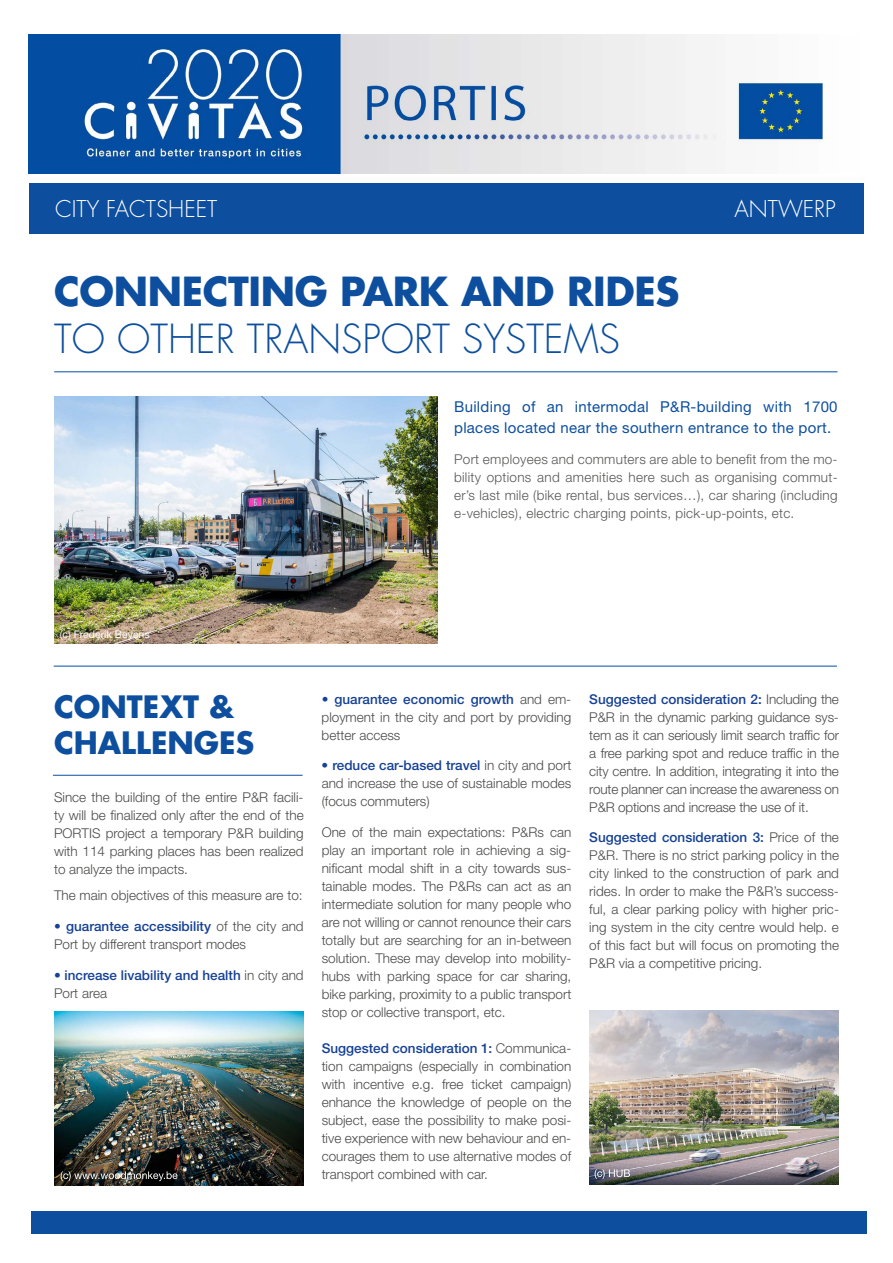
<style>
.page{position:relative;width:893px;height:1263px;background:#fff}
.page>*{position:absolute;margin:0;border:0;box-sizing:border-box;transform-origin:0 0}
.t1{font:300 39px "Futura";color:#0d4f9e}
.t2{font:700 39px "Futura";letter-spacing:-.01em;color:#0d4f9e}
.t3{font:700 30px/36px "Futura";color:#0d4f9e}
.t4{font:300 22.5px "Futura";color:#fff}
.t5{font:15px/21px "Helvetica Neue LT Pro";letter-spacing:.02em;color:#0d4f9e}
.t6{font:300 13.5px/18px "Helvetica Neue LT Pro";color:#4a4a49;text-align:justify}
.t7{font:300 13.5px/18px "Helvetica Neue LT Pro";letter-spacing:.02em;color:#575756;text-align:justify}
.t8{font:500 13.5px/18px "Helvetica Neue LT Pro";color:#164194}
.t9{font:10.5px "Helvetica Neue LT Pro";color:#fff}
.s1{color:#164194}
.s2{font-weight:500;color:#164194}
.s3{font-weight:300}
.s4{font-weight:300;color:#4a4a49}
</style>
<div class="page">
<hr style="left:54px;top:371px;width:783px;height:1px;background:#034da2">
<hr style="left:54px;top:666px;width:783px;height:1px;background:#034da2">
<hr style="left:53px;top:775px;width:250px;height:1px;background:#0d4f9e">
<div style="left:31px;top:1211px;width:835px;height:22px;background:#0d4f9e"></div>
<img style="left:29px;top:34px;width:795px;height:139px">
<div style="left:29px;top:184px;width:835px;height:50px;background:#0d4f9e"></div>
<img style="left:589px;top:1010px;width:250px;height:174px">
<img style="left:54px;top:1011px;width:250px;height:174px">
<img style="left:54px;top:397px;width:384px;height:246px">
<svg style="left:61px;top:1171px;width:117px;height:10px"></svg>
<svg style="left:595px;top:1169px;width:35px;height:10px"></svg>
<h3 class="t4" style="left:55px;top:195px;width:164px">CITY FACTSHEET</h3>
<h3 class="t4" style="left:734px;top:195px;width:103px">ANTWERP</h3>
<h1 class="t2" style="left:54px;top:266px;width:627px">CONNECTING PARK AND RIDES</h1>
<h1 class="t1" style="left:54px;top:315px;width:567px">TO OTHER TRANSPORT SYSTEMS</h1>
<p class="t5" style="left:454px;top:396px;width:385px">Building of an intermodal P&amp;R-building with 1700 places located near the southern entrance to the port.</p>
<p class="t7" style="left:454px;top:449px;width:385px">Port employees and commuters are able to benefit from the mo&shy;bility options and amenities here such as organising commut&shy;er’s last mile (bike rental, bus services…), car sharing (including e-vehicles), electric charging points, pick-up-points, etc.</p>
<p class="t9" style="left:60px;top:628px;width:91px">(c) Frederik Beyens</p>
<h2 class="t3" style="left:54px;top:688px;width:202px">CONTEXT &amp;<br>CHALLENGES</h2>
<p class="t6" style="left:54px;top:788px;width:251px">Since the building of the entire P&amp;R facili&shy;ty will be finalized only after the end of the PORTIS project a temporary P&amp;R building with 114 parking places has been realized to analyze the impacts.</p>
<p class="t6" style="left:54px;top:886px;width:250px">The main objectives of this measure are to:</p>
<p class="t6" style="left:54px;top:917px;width:251px"><span class="s1">•</span> <span class="s2">guarantee accessibility</span> of the city and<br>Port by different transport modes</p>
<p class="t8" style="left:54px;top:966px;width:251px"><span class="s3">•</span> increase livability and health <span class="s4">in city and<br>Port area</span></p>
<p class="t6" style="left:322px;top:689px;width:251px"><span class="s1">•</span> <span class="s2">guarantee economic growth</span> and em&shy;ployment in the city and port by providing better access</p>
<p class="t6" style="left:322px;top:756px;width:251px"><span class="s1">•</span> <span class="s2">reduce car-based travel</span> in city and port and increase the use of sustainable modes (focus commuters)</p>
<p class="t6" style="left:322px;top:823px;width:251px">One of the main expectations: P&amp;Rs can play an important role in achieving a sig&shy;nificant modal shift in a city towards sus&shy;tainable modes. The P&amp;Rs can act as an intermediate solution for many people who are not willing or cannot renounce their cars totally but are searching for an in-between solution. These may develop into mobility&shy;hubs with parking space for car sharing, bike parking, proximity to a public transport stop or collective transport, etc.</p>
<p class="t6" style="left:322px;top:1039px;width:251px"><span class="s2">Suggested consideration 1:</span> Communica&shy;tion campaigns (especially in combination with incentive e.g. free ticket campaign) enhance the knowledge of people on the subject, ease the possibility to make posi&shy;tive experience with new behaviour and en&shy;courages them to use alternative modes of transport combined with car.</p>
<p class="t6" style="left:589px;top:689px;width:251px"><span class="s2">Suggested consideration 2:</span> Including the P&amp;R in the dynamic parking guidance sys&shy;tem as it can seriously limit search traffic for a free parking spot and reduce traffic in the city centre. In addition, integrating it into the route planner can increase the awareness on P&amp;R options and increase the use of it.</p>
<p class="t6" style="left:589px;top:828px;width:251px"><span class="s2">Suggested consideration 3:</span> Price of the P&amp;R. There is no strict parking policy in the city linked to the construction of park and rides. In order to make the P&amp;R’s success&shy;ful, a clear parking policy with higher pric&shy;ing system in the city centre would help. e of this fact but will focus on promoting the P&amp;R via a competitive pricing.</p>
</div>
